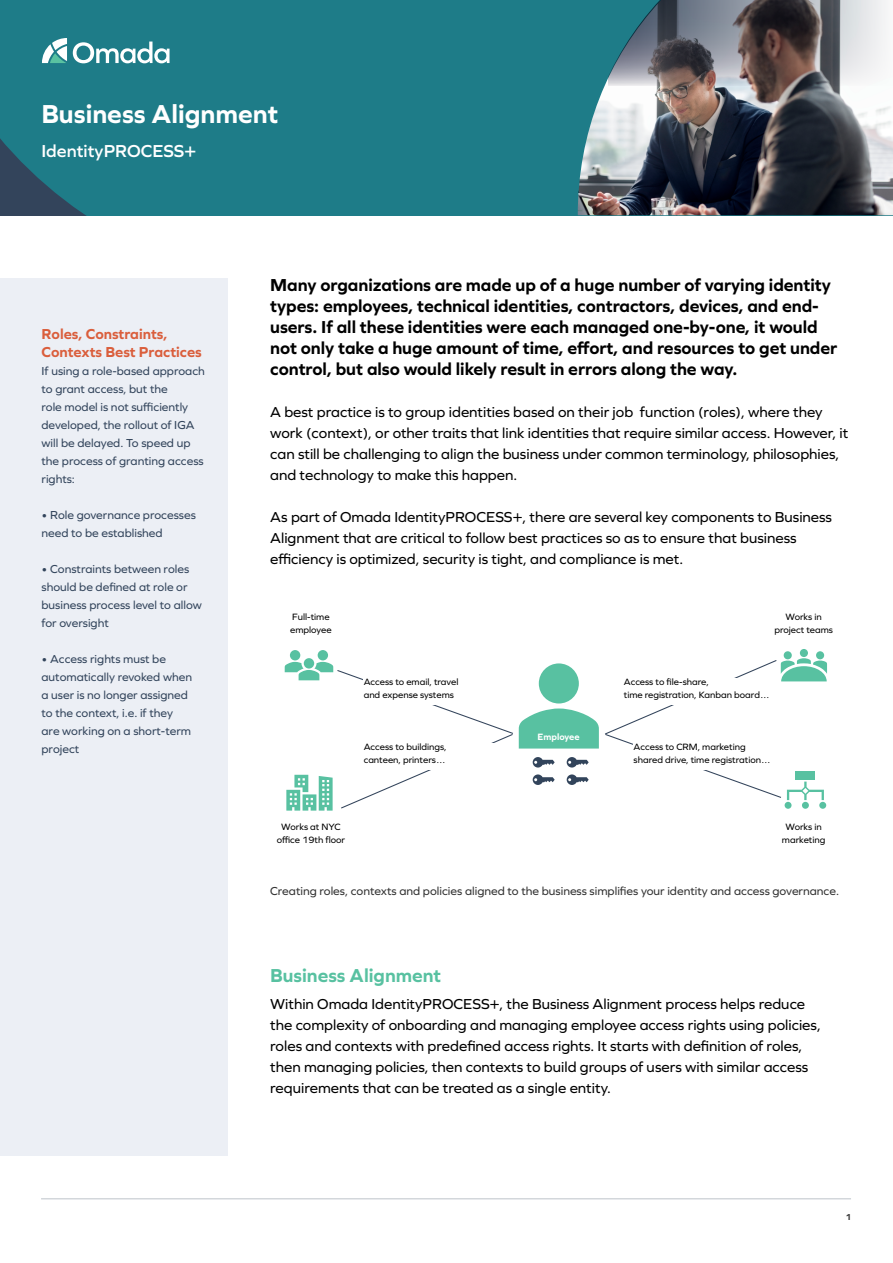
<style>
.page{position:relative;width:893px;height:1263px;background:#fff}
.page>*{position:absolute;margin:0;border:0;box-sizing:border-box;transform-origin:0 0}
.t1{font:700 27px "Graphie";color:#fff}
.t2{font:700 19.5px "Graphie";color:#58c1a1}
.t3{font:700 18px/21px "Graphie";letter-spacing:-.005em;color:#000}
.t4{font:600 18px "Graphie";color:#fff}
.t5{font:15px/21px "Graphie";color:#000}
.t6{font:700 15px/18px "Graphie";color:#da5e3c}
.t7{font:12px/18px "Graphie";color:#32445b}
.t8{font:12px "Graphie";color:#323232}
.t9{font:9.45px/12.8px "Graphie";color:#000}
.t10{font:700 9.45px "Graphie";color:#fff}
.t11{font:700 9px "Graphie";color:#323232}
</style>
<div class="page">
<div style="left:0;top:279px;width:228px;height:877px;background:#eceff5"></div>
<div style="left:0;top:0;width:893px;height:215px;background:#1e7c88"></div>
<svg style="left:0;top:138px;width:85px;height:77px"></svg>
<img style="left:578px;top:78px;width:315px;height:137px">
<svg style="left:608px;top:0;width:285px;height:85px;background:#767b80"></svg>
<svg style="left:42px;top:38px;width:25px;height:25px"></svg>
<svg style="left:73px;top:42px;width:97px;height:21px"></svg>
<div style="left:800px;top:649px;width:8px;height:8px;background:#58c1a1;border-radius:50%"></div>
<div style="left:816px;top:651px;width:8px;height:8px;background:#58c1a1;border-radius:50%"></div>
<div style="left:784px;top:651px;width:8px;height:8px;background:#58c1a1;border-radius:50%"></div>
<div style="left:290px;top:650px;width:10px;height:10px;background:#58c1a1;border-radius:50%"></div>
<div style="left:318px;top:650px;width:10px;height:10px;background:#58c1a1;border-radius:50%"></div>
<svg style="left:285px;top:658px;width:542px;height:153px"></svg>
<div style="left:634px;top:743px;width:141px;height:27px;background:#fff"></div>
<div style="left:624px;top:678px;width:156px;height:27px;background:#fff"></div>
<hr style="left:41px;top:1198px;width:810px;height:1px;background:#bdc3ca">
<h1 class="t1" style="left:41px;top:98px;width:238px">Business Alignment</h1>
<p class="t4" style="left:41px;top:141px;width:156px">IdentityPROCESS+</p>
<p class="t6" style="left:42px;top:325px;width:162px">Roles, Constraints,<br>Contexts Best Practices</p>
<p class="t7" style="left:42px;top:362px;width:165px">If using a role-based approach to grant access, but the<br>role model is not sufficiently developed, the rollout of IGA will be delayed. To speed up the process of granting access rights:</p>
<p class="t7" style="left:42px;top:506px;width:156px">• Role governance processes need to be established</p>
<p class="t7" style="left:42px;top:560px;width:162px">• Constraints between roles should be defined at role or business process level to allow for oversight</p>
<p class="t7" style="left:42px;top:650px;width:152px">• Access rights must be automatically revoked when a user is no longer assigned to the context, i.e. if they are working on a short-term project</p>
<p class="t3" style="left:270px;top:274px;width:569px">Many organizations are made up of a huge number of varying identity types: employees, technical identities, contractors, devices, and end&shy;users. If all these identities were each managed one-by-one, it would not only take a huge amount of time, effort, and resources to get under control, but also would likely result in errors along the way.</p>
<p class="t5" style="left:270px;top:402px;width:579px">A best practice is to group identities based on their job function (roles), where they work (context), or other traits that link identities that require similar access. However, it can still be challenging to align the business under common terminology, philosophies, and technology to make this happen.</p>
<p class="t5" style="left:270px;top:507px;width:563px">As part of Omada IdentityPROCESS+, there are several key components to Business<br>Alignment that are critical to follow best practices so as to ensure that business efficiency is optimized, security is tight, and compliance is met.</p>
<p class="t9" style="left:290px;top:610px;width:43px">Full-time employee</p>
<p class="t9" style="left:364px;top:675px;width:96px">Access to email, travel and expense systems</p>
<p class="t9" style="left:364px;top:740px;width:84px">Access to buildings, canteen, printers…</p>
<p class="t10" style="left:538px;top:731px;width:44px">Employee</p>
<p class="t9" style="left:774px;top:610px;width:60px;text-align:center">Works in project teams</p>
<p class="t9" style="left:624px;top:675px;width:147px">Access to file-share,<br>time registration, Kanban board…</p>
<p class="t9" style="left:634px;top:740px;width:139px">Access to CRM, marketing shared drive, time registration…</p>
<p class="t9" style="left:277px;top:820px;width:70px;text-align:center">Works at NYC office 19th floor</p>
<p class="t9" style="left:782px;top:820px;width:45px;text-align:center">Works in marketing</p>
<p class="t8" style="left:270px;top:884px;width:570px">Creating roles, contexts and policies aligned to the business simplifies your identity and access governance.</p>
<h2 class="t2" style="left:270px;top:964px;width:173px">Business Alignment</h2>
<p class="t5" style="left:270px;top:993px;width:552px">Within Omada IdentityPROCESS+, the Business Alignment process helps reduce the complexity of onboarding and managing employee access rights using policies, roles and contexts with predefined access rights. It starts with definition of roles, then managing policies, then contexts to build groups of users with similar access requirements that can be treated as a single entity.</p>
<p class="t11" style="left:845px;top:1212px;width:7px">1</p>
</div>
